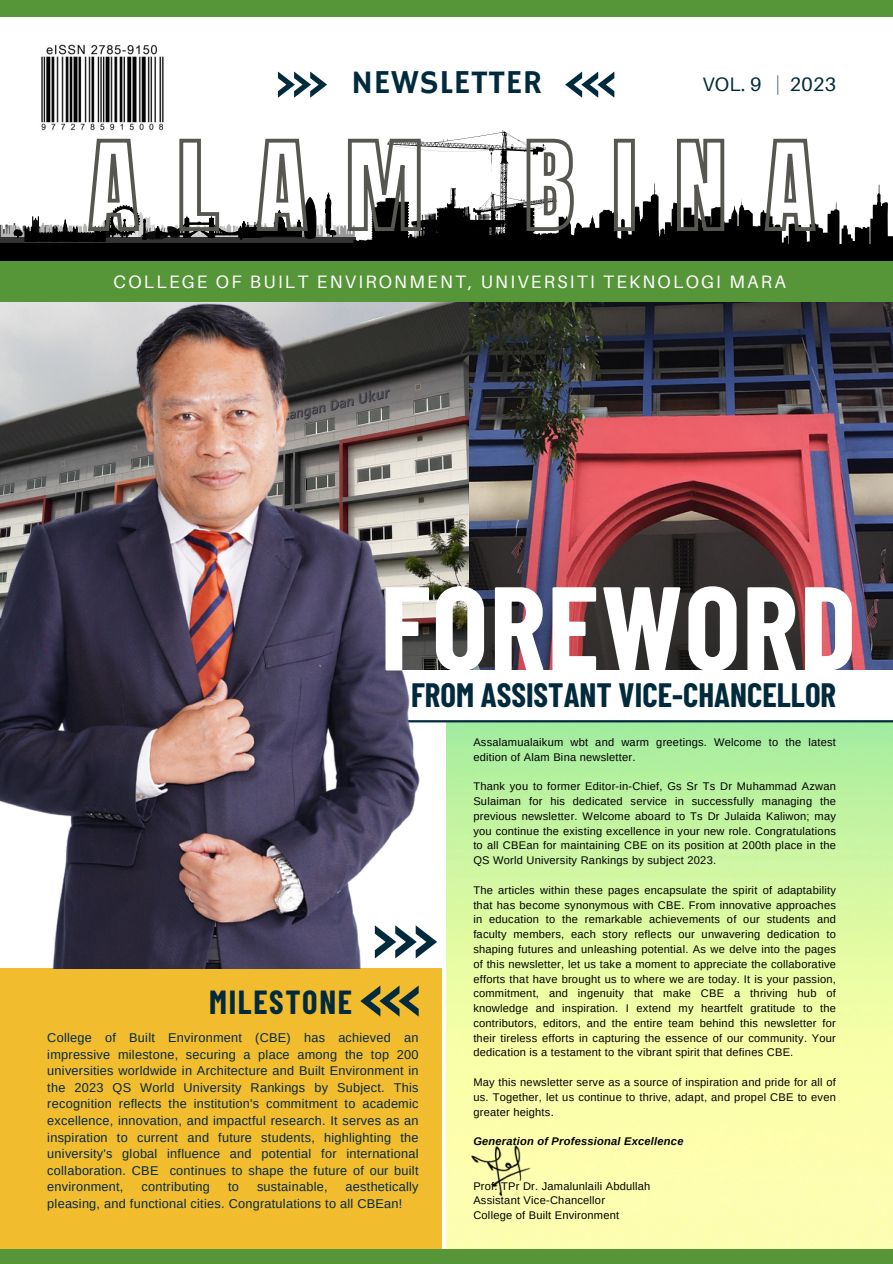
<style>
.page{position:relative;width:893px;height:1264px;background:#fff}
.page>*{position:absolute;margin:0;border:0;box-sizing:border-box;transform-origin:0 0}
.t1{font:700 118.95px "Barlow Condensed";letter-spacing:.015em;color:#fff}
.t2{font:33.3px "Hammersmith One";letter-spacing:.02em;color:#022a3d}
.t3{font:700 33px "Barlow Condensed";color:#022a3d}
.t4{font:700 32.55px "Barlow Condensed";letter-spacing:.05em;color:#022a3d}
.t5{font:19.5px "Aileron";letter-spacing:.015em;color:#022a3d}
.t6{font:18px "Aileron";letter-spacing:.125em;color:#fff}
.t7{font:12.75px/16.6px "Arimo";letter-spacing:.02em;color:#022a3d;text-align:justify}
.t8{font:11.1px/14.9px "Arimo";letter-spacing:.02em;color:#000;text-align:justify}
.t9{font:italic 700 11.1px "Arimo";letter-spacing:.02em;color:#000}
.s1{font-weight:100}
</style>
<div class="page">
<div style="left:0;top:244px;width:892px;height:65px;background:#569639"></div>
<svg style="left:278px;top:72px;width:49px;height:25px"></svg>
<svg style="left:565px;top:72px;width:49px;height:25px"></svg>
<div style="left:0;top:0;width:892px;height:17px;background:#569639"></div>
<div style="left:0;top:967px;width:441px;height:296px;background:#f1bc2e"></div>
<img style="left:447px;top:722px;width:445px;height:527px">
<hr style="left:0;top:720px;width:892px;height:2px;background:#022a3d">
<svg style="left:426px;top:933px;width:11px;height:18px"></svg>
<svg style="left:360px;top:985px;width:58px;height:31px"></svg>
<img style="left:426px;top:302px;width:466px;height:367px">
<img style="left:0;top:302px;width:426px;height:666px">
<div style="left:0;top:246px;width:892px;height:14px;background:#000"></div>
<svg style="left:0;top:184px;width:892px;height:62px"></svg>
<div style="left:0;top:1249px;width:892px;height:14px;background:#569639"></div>
<img style="left:469px;top:1144px;width:62px;height:52px">
<svg style="left:86px;top:130px;width:731px;height:103px"></svg>
<img style="left:41px;top:44px;width:130px;height:93px">
<p class="t2" style="left:351px;top:63px;width:193px">NEWSLETTER</p>
<p class="t5" style="left:702px;top:72px;width:135px">VOL. 9 <span class="s1">|</span> 2023</p>
<p class="t6" style="left:114px;top:270px;width:673px">COLLEGE OF BUILT ENVIRONMENT, UNIVERSITI TEKNOLOGI MARA</p>
<p class="t1" style="left:380px;top:551px;width:477px">FOREWORD</p>
<p class="t3" style="left:411px;top:673px;width:426px">FROM ASSISTANT VICE-CHANCELLOR</p>
<p class="t8" style="left:473px;top:734px;width:364px">Assalamualaikum wbt and warm greetings. Welcome to the latest edition of Alam Bina newsletter.</p>
<p class="t8" style="left:473px;top:779px;width:364px">Thank you to former Editor-in-Chief, Gs Sr Ts Dr Muhammad Azwan Sulaiman for his dedicated service in successfully managing the previous newsletter. Welcome aboard to Ts Dr Julaida Kaliwon; may you continue the existing excellence in your new role. Congratulations to all CBEan for maintaining CBE on its position at 200th place in the QS World University Rankings by subject 2023.</p>
<p class="t8" style="left:473px;top:882px;width:364px">The articles within these pages encapsulate the spirit of adaptability that has become synonymous with CBE. From innovative approaches in education to the remarkable achievements of our students and faculty members, each story reflects our unwavering dedication to shaping futures and unleashing potential. As we delve into the pages of this newsletter, let us take a moment to appreciate the collaborative efforts that have brought us to where we are today. It is your passion, commitment, and ingenuity that make CBE a thriving hub of knowledge and inspiration. I extend my heartfelt gratitude to the contributors, editors, and the entire team behind this newsletter for their tireless efforts in capturing the essence of our community. Your dedication is a testament to the vibrant spirit that defines CBE.</p>
<p class="t8" style="left:473px;top:1074px;width:364px">May this newsletter serve as a source of inspiration and pride for all of us. Together, let us continue to thrive, adapt, and propel CBE to even greater heights.</p>
<p class="t9" style="left:473px;top:1135px;width:212px">Generation of Professional Excellence</p>
<p class="t8" style="left:473px;top:1178px;width:178px">Prof. TPr Dr. Jamalunlaili Abdullah</p>
<p class="t8" style="left:473px;top:1192px;width:133px">Assistant Vice-Chancellor</p>
<p class="t8" style="left:473px;top:1207px;width:147px">College of Built Environment</p>
<p class="t4" style="left:209px;top:981px;width:144px">MILESTONE</p>
<p class="t7" style="left:47px;top:1029px;width:373px">College of Built Environment (CBE) has achieved an impressive milestone, securing a place among the top 200 universities worldwide in Architecture and Built Environment in the 2023 QS World University Rankings by Subject. This recognition reflects the institution's commitment to academic excellence, innovation, and impactful research. It serves as an inspiration to current and future students, highlighting the university's global influence and potential for international collaboration. CBE continues to shape the future of our built environment,</p>
<p class="t7" style="left:47px;top:1178px;width:373px;text-indent:298px">aesthetically pleasing, and functional cities. Congratulations to all CBEan!</p>
<p class="t7" style="left:141px;top:1178px;width:70px">contributing</p>
<p class="t7" style="left:228px;top:1178px;width:12px">to</p>
<p class="t7" style="left:257px;top:1178px;width:72px">sustainable,</p>
</div>
